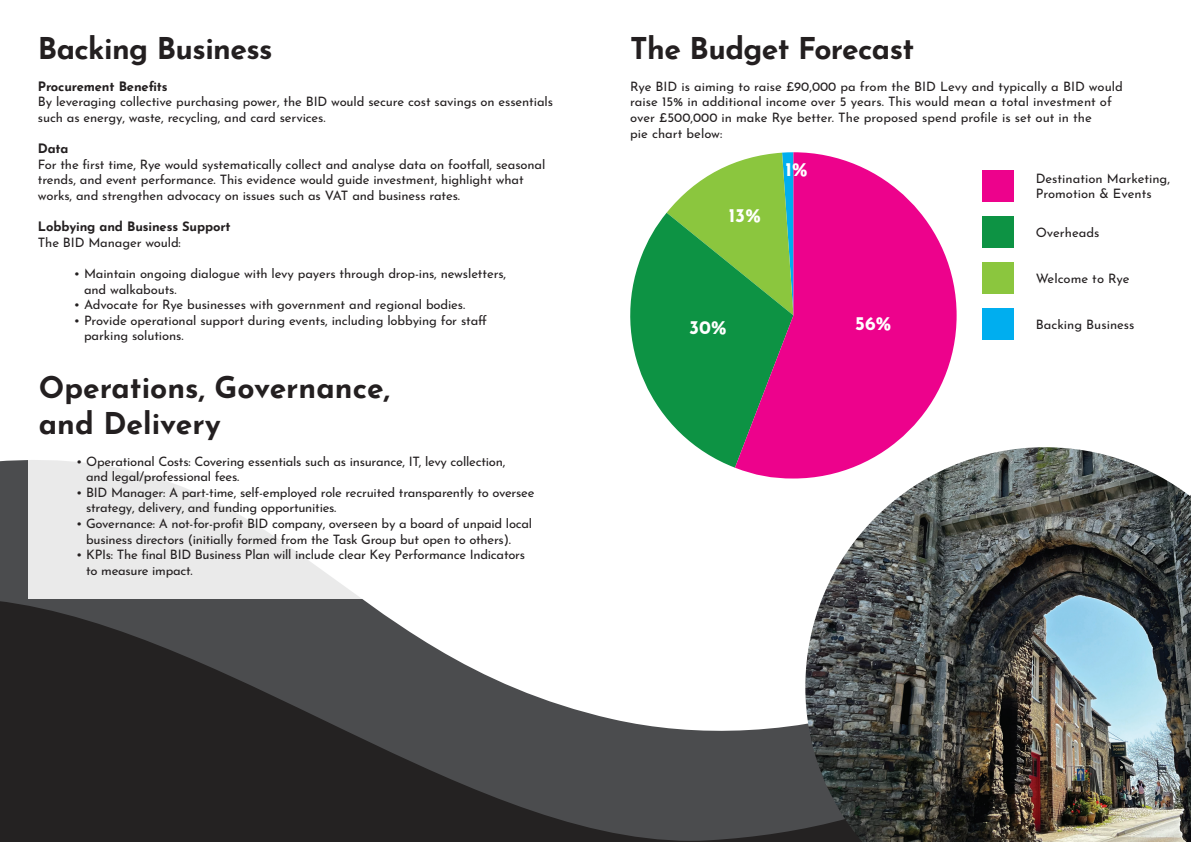
<style>
.page{position:relative;width:1191px;height:842px;background:#fff}
.page>*{position:absolute;margin:0;border:0;box-sizing:border-box;transform-origin:0 0}
.t1{font:700 30px/36px "Josefin Sans";color:#231f20}
.t2{font:700 30px "Josefin Sans";letter-spacing:-.02em;color:#231f20}
.t3{font:700 19px "Josefin Sans";color:#fff}
.t4{font:13px/15.6px "Josefin Sans";letter-spacing:-.01em;color:#231f20}
.t5{font:700 13px "Josefin Sans";letter-spacing:-.01em;color:#231f20}
</style>
<div class="page">
<svg style="left:0;top:460px;width:805px;height:382px"></svg>
<svg style="left:28px;top:460px;width:539px;height:139px"></svg>
<img style="left:805px;top:447px;width:386px;height:395px">
<svg style="left:666px;top:162px;width:69px;height:51px"></svg>
<svg style="left:609px;top:213px;width:126px;height:255px;fill:#0d9344"></svg>
<svg style="left:735px;top:152px;width:221px;height:326px;fill:#ed028c"></svg>
<div style="left:982px;top:170px;width:31px;height:31px;background:#ed028c"></div>
<div style="left:982px;top:216px;width:31px;height:31px;background:#0d9344"></div>
<div style="left:982px;top:262px;width:31px;height:32px;background:#8bc63e"></div>
<div style="left:982px;top:309px;width:31px;height:31px;background:#00aeef"></div>
<p class="t2" style="left:38px;top:22px;width:236px">Backing Business</p>
<p class="t5" style="left:38px;top:75px;width:131px">Procurement Benefits</p>
<p class="t4" style="left:38px;top:92px;width:516px">By leveraging collective purchasing power, the BID would secure cost savings on essentials such as energy, waste, recycling, and card services.</p>
<p class="t5" style="left:38px;top:137px;width:32px">Data</p>
<p class="t4" style="left:38px;top:155px;width:509px">For the first time, Rye would systematically collect and analyse data on footfall, seasonal trends, and event performance. This evidence would guide investment, highlight what works, and strengthen advocacy on issues such as VAT and business rates.</p>
<p class="t5" style="left:38px;top:215px;width:194px">Lobbying and Business Support</p>
<p class="t4" style="left:38px;top:233px;width:145px">The BID Manager would:</p>
<p class="t4" style="left:84px;top:264px;width:424px;text-indent:-10px">• Maintain ongoing dialogue with levy payers through drop-ins, newsletters, and walkabouts.</p>
<p class="t4" style="left:74px;top:295px;width:393px">• Advocate for Rye businesses with government and regional bodies.</p>
<p class="t4" style="left:84px;top:311px;width:404px;text-indent:-10px">• Provide operational support during events, including lobbying for staff parking solutions.</p>
<p class="t1" style="left:39px;top:365px;width:352px">Operations, Governance, and Delivery</p>
<p class="t4" style="left:86px;top:452px;width:421px;text-indent:-10px">• Operational Costs: Covering essentials such as insurance, IT, levy collection, and legal/professional fees.</p>
<p class="t4" style="left:86px;top:483px;width:450px;text-indent:-10px">• BID Manager: A part-time, self-employed role recruited transparently to oversee strategy, delivery, and funding opportunities.</p>
<p class="t4" style="left:86px;top:514px;width:447px;text-indent:-10px">• Governance: A not-for-profit BID company, overseen by a board of unpaid local business directors (initially formed from the Task Group but open to others).</p>
<p class="t4" style="left:86px;top:545px;width:440px;text-indent:-10px">• KPIs: The final BID Business Plan will include clear Key Performance Indicators to measure impact.</p>
<p class="t2" style="left:630px;top:22px;width:285px">The Budget Forecast</p>
<p class="t4" style="left:630px;top:77px;width:494px">Rye BID is aiming to raise £90,000 pa from the BID Levy and typically a BID would raise 15% in additional income over 5 years. This would mean a total investment of over £500,000 in make Rye better. The proposed spend profile is set out in the<br>pie chart below:</p>
<p class="t4" style="left:1035px;top:169px;width:136px">Destination Marketing,<br>Promotion &amp; Events</p>
<p class="t4" style="left:1035px;top:223px;width:65px">Overheads</p>
<p class="t4" style="left:1035px;top:269px;width:95px">Welcome to Rye</p>
<p class="t4" style="left:1035px;top:315px;width:100px">Backing Business</p>
<p class="t3" style="left:785px;top:152px;width:23px">1%</p>
<p class="t3" style="left:729px;top:198px;width:33px">13%</p>
<p class="t3" style="left:855px;top:307px;width:37px">56%</p>
<p class="t3" style="left:689px;top:310px;width:39px">30%</p>
</div>
